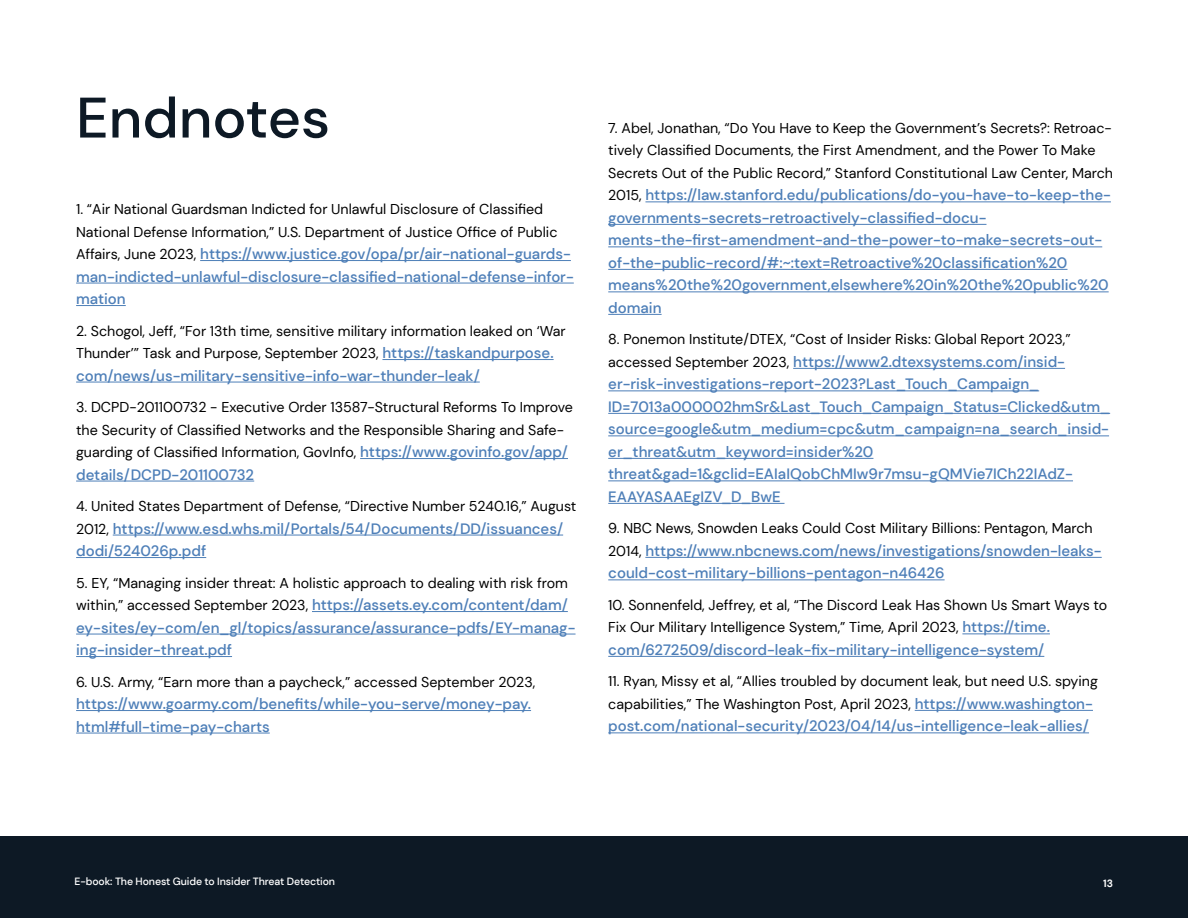
<style>
.page{position:relative;width:1188px;height:918px;background:#fff}
.page>*{position:absolute;margin:0;border:0;box-sizing:border-box;transform-origin:0 0}
.t1{font:500 57px "DM Sans";color:#0d1925}
.t2{font:500 15px/22.5px "DM Sans";color:#4e7fb8}
.t3{font:14.25px/22.5px "DM Sans";color:#000}
.t4{font:500 10.5px "DM Sans";letter-spacing:-.01em;color:#fff}
.t5{font:700 10.5px "DM Sans";color:#fff}
.s1{font-weight:400;font-size:14.25px;color:#000}
.s2{font-weight:500;font-size:15px;color:#4e7fb8}
</style>
<div class="page">
<div style="left:0;top:836px;width:1188px;height:82px;background:#0d1925"></div>
<hr style="left:200px;top:260px;width:371px;height:1px;background:#4e7fb8">
<hr style="left:76px;top:283px;width:498px;height:1px;background:#4e7fb8">
<hr style="left:76px;top:305px;width:50px;height:1px;background:#4e7fb8">
<hr style="left:382px;top:359px;width:172px;height:1px;background:#4e7fb8">
<hr style="left:76px;top:382px;width:404px;height:1px;background:#4e7fb8">
<hr style="left:360px;top:458px;width:208px;height:1px;background:#4e7fb8">
<hr style="left:76px;top:481px;width:178px;height:1px;background:#4e7fb8">
<hr style="left:113px;top:535px;width:450px;height:1px;background:#4e7fb8">
<hr style="left:76px;top:557px;width:130px;height:1px;background:#4e7fb8">
<hr style="left:312px;top:611px;width:256px;height:1px;background:#4e7fb8">
<hr style="left:76px;top:634px;width:500px;height:1px;background:#4e7fb8">
<hr style="left:76px;top:656px;width:156px;height:1px;background:#4e7fb8">
<hr style="left:76px;top:710px;width:455px;height:1px;background:#4e7fb8">
<hr style="left:76px;top:733px;width:194px;height:1px;background:#4e7fb8">
<hr style="left:645px;top:202px;width:466px;height:1px;background:#4e7fb8">
<hr style="left:608px;top:224px;width:378px;height:1px;background:#4e7fb8">
<hr style="left:608px;top:247px;width:494px;height:1px;background:#4e7fb8">
<hr style="left:608px;top:269px;width:460px;height:1px;background:#4e7fb8">
<hr style="left:608px;top:292px;width:501px;height:1px;background:#4e7fb8">
<hr style="left:608px;top:314px;width:54px;height:1px;background:#4e7fb8">
<hr style="left:793px;top:368px;width:272px;height:1px;background:#4e7fb8">
<hr style="left:608px;top:391px;width:431px;height:1px;background:#4e7fb8">
<hr style="left:608px;top:413px;width:502px;height:1px;background:#4e7fb8">
<hr style="left:608px;top:436px;width:501px;height:1px;background:#4e7fb8">
<hr style="left:608px;top:458px;width:265px;height:1px;background:#4e7fb8">
<hr style="left:608px;top:481px;width:465px;height:1px;background:#4e7fb8">
<hr style="left:608px;top:503px;width:177px;height:1px;background:#4e7fb8">
<hr style="left:645px;top:557px;width:457px;height:1px;background:#4e7fb8">
<hr style="left:608px;top:580px;width:337px;height:1px;background:#4e7fb8">
<hr style="left:962px;top:634px;width:88px;height:1px;background:#4e7fb8">
<hr style="left:608px;top:656px;width:436px;height:1px;background:#4e7fb8">
<hr style="left:915px;top:710px;width:178px;height:1px;background:#4e7fb8">
<hr style="left:608px;top:733px;width:481px;height:1px;background:#4e7fb8">
<p class="t1" style="left:76px;top:82px;width:256px">Endnotes</p>
<p class="t3" style="left:76px;top:198px;width:483px">1. “Air National Guardsman Indicted for Unlawful Disclosure of Classified<br>National Defense Information,” U.S. Department of Justice Office of Public</p>
<p class="t2" style="left:76px;top:242px;width:499px"><span class="s1">Affairs, June 2023,</span> https://www.justice.gov/opa/pr/air-national-guards&shy;man-indicted-unlawful-disclosure-classified-national-defense-infor&shy;mation</p>
<p class="t3" style="left:76px;top:319px;width:491px">2. Schogol, Jeff, “For 13th time, sensitive military information leaked on ‘War<br>Thunder’” Task and Purpose, September 2023, <span class="s2">https://taskandpurpose.</span></p>
<p class="t2" style="left:76px;top:364px;width:405px">com/news/us-military-sensitive-info-war-thunder-leak/</p>
<p class="t3" style="left:76px;top:396px;width:498px">3. DCPD-201100732 - Executive Order 13587-Structural Reforms To Improve the Security of Classified Networks and the Responsible Sharing and Safe&shy;guarding of Classified Information, GovInfo, <span class="s2">https://www.govinfo.gov/app/</span></p>
<p class="t2" style="left:76px;top:463px;width:180px">details/DCPD-201100732</p>
<p class="t3" style="left:76px;top:495px;width:502px">4. United States Department of Defense, “Directive Number 5240.16,” August</p>
<p class="t2" style="left:76px;top:517px;width:489px"><span class="s1">2012,</span> https://www.esd.whs.mil/Portals/54/Documents/DD/issuances/ dodi/524026p.pdf</p>
<p class="t3" style="left:76px;top:571px;width:493px">5. EY, “Managing insider threat: A holistic approach to dealing with risk from</p>
<p class="t2" style="left:76px;top:593px;width:501px"><span class="s1">within,” accessed September 2023,</span> https://assets.ey.com/content/dam/ ey-sites/ey-com/en_gl/topics/assurance/assurance-pdfs/EY-manag&shy;ing-insider-threat.pdf</p>
<p class="t3" style="left:76px;top:670px;width:461px">6. U.S. Army, “Earn more than a paycheck,” accessed September 2023,</p>
<p class="t2" style="left:76px;top:692px;width:456px">https://www.goarmy.com/benefits/while-you-serve/money-pay. html#full-time-pay-charts</p>
<p class="t3" style="left:608px;top:117px;width:506px">7. Abel, Jonathan, “Do You Have to Keep the Government’s Secrets?: Retroac&shy;tively Classified Documents, the First Amendment, and the Power To Make<br>Secrets Out of the Public Record,” Stanford Constitutional Law Center, March</p>
<p class="t2" style="left:608px;top:184px;width:504px"><span class="s1">2015,</span> https://law.stanford.edu/publications/do-you-have-to-keep-the&shy;governments-secrets-retroactively-classified-docu&shy;ments-the-first-amendment-and-the-power-to-make-secrets-out&shy;of-the-public-record/#:~:text=Retroactive%20classification%20 means%20the%20government,elsewhere%20in%20the%20public%20 domain</p>
<p class="t3" style="left:608px;top:328px;width:464px">8. Ponemon Institute/DTEX, “Cost of Insider Risks: Global Report 2023,”</p>
<p class="t2" style="left:608px;top:350px;width:503px"><span class="s1">accessed September 2023,</span> https://www2.dtexsystems.com/insid&shy;er-risk-investigations-report-2023?Last_Touch_Campaign_ ID=7013a000002hmSr&amp;Last_Touch_Campaign_Status=Clicked&amp;utm_ source=google&amp;utm_medium=cpc&amp;utm_campaign=na_search_insid&shy;er_threat&amp;utm_keyword=insider%20 threat&amp;gad=1&amp;gclid=EAIaIQobChMIw9r7msu-gQMVie7ICh22IAdZ-EAAYASAAEgIZV_D_BwE</p>
<p class="t3" style="left:608px;top:517px;width:486px">9. NBC News, Snowden Leaks Could Cost Military Billions: Pentagon, March</p>
<p class="t2" style="left:608px;top:539px;width:495px"><span class="s1">2014,</span> https://www.nbcnews.com/news/investigations/snowden-leaks&shy;could-cost-military-billions-pentagon-n46426</p>
<p class="t3" style="left:608px;top:594px;width:501px">10. Sonnenfeld, Jeffrey, et al, “The Discord Leak Has Shown Us Smart Ways to<br>Fix Our Military Intelligence System,” Time, April 2023, <span class="s2">https://time.</span></p>
<p class="t2" style="left:608px;top:638px;width:438px">com/6272509/discord-leak-fix-military-intelligence-system/</p>
<p class="t3" style="left:608px;top:670px;width:491px">11. Ryan, Missy et al, “Allies troubled by document leak, but need U.S. spying capabilities,” The Washington Post, April 2023, <span class="s2">https://www.washington-</span></p>
<p class="t2" style="left:608px;top:715px;width:482px">post.com/national-security/2023/04/14/us-intelligence-leak-allies/</p>
<p class="t4" style="left:75px;top:875px;width:262px">E-book: The Honest Guide to Insider Threat Detection</p>
<p class="t5" style="left:1103px;top:877px;width:11px">13</p>
</div>
